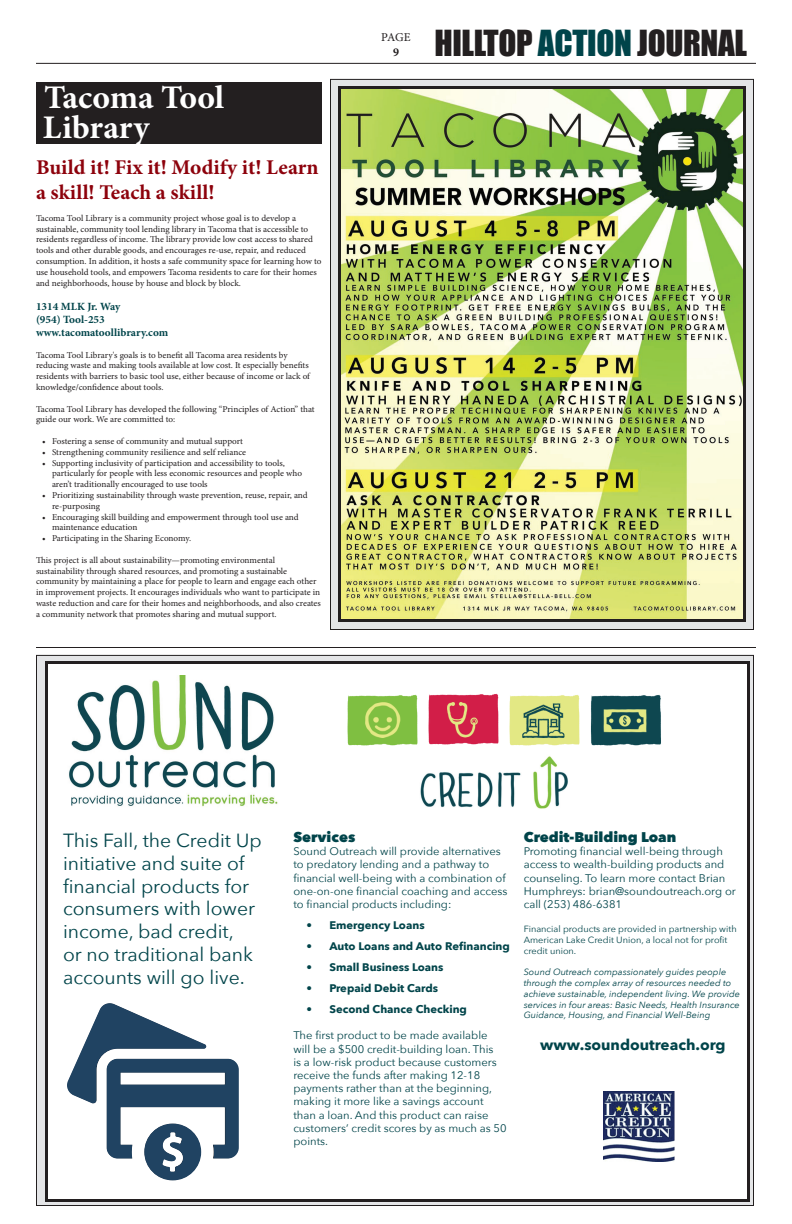
<style>
.page{position:relative;width:792px;height:1224px;background:#fff}
.page>*{position:absolute;margin:0;border:0;box-sizing:border-box;transform-origin:0 0}
.t1{font:33px "Impact";letter-spacing:-.01em;color:#231f20}
.t2{font:700 33px/29px "Minion Pro";color:#fff}
.t3{font:700 21px/25.2px "Minion Pro";color:#8d020c}
.t4{font:19px/22.8px "Avenir Next";color:#00444a}
.t5{font:700 15px "Avenir Next";color:#00444a}
.t6{font:800 14px "Avenir Next";color:#00444a}
.t7{font:12px "Minion Pro";color:#231f20}
.t8{font:700 12px "Minion Pro";color:#231f20}
.t9{font:11px/13.2px "Avenir Next";color:#00444a}
.t10{font:700 11px "Avenir Next";color:#00444a}
.t11{font:700 11px/13.2px "Minion Pro";color:#00444a}
.t12{font:9px/10.8px "Minion Pro";letter-spacing:-.005em;color:#231f20}
.t13{font:italic 9px/10.8px "Avenir Next";color:#00444a}
.t14{font:9px/10.8px "Avenir Next";color:#00444a}
.s1{color:#00444a}
</style>
<div class="page">
<hr style="left:36px;top:63px;width:720px;height:1px;background:#231f20">
<div style="left:36px;top:655px;width:718px;height:551px;background:#e4e5e7"></div>
<div style="left:46px;top:662px;width:702px;height:538px;background:#fff"></div>
<div style="left:45px;top:661px;width:705px;height:541px;border:3px solid #231f20"></div>
<div style="left:330px;top:79px;width:424px;height:551px;background:#e4e5e7"></div>
<img style="left:342px;top:90px;width:400px;height:528px">
<div style="left:338px;top:86px;width:408px;height:536px;border:3px solid #231f20"></div>
<div style="left:36px;top:82px;width:286px;height:62px;background:#231f20"></div>
<hr style="left:36px;top:647px;width:720px;height:1px;background:#231f20">
<img style="left:420px;top:756px;width:148px;height:53px">
<img style="left:69px;top:675px;width:209px;height:132px">
<img style="left:347px;top:695px;width:71px;height:51px">
<img style="left:428px;top:694px;width:71px;height:51px">
<img style="left:509px;top:695px;width:71px;height:51px">
<img style="left:590px;top:695px;width:71px;height:51px">
<img style="left:603px;top:1092px;width:72px;height:69px">
<svg style="left:67px;top:1003px;width:172px;height:178px"></svg>
<h1 class="t2" style="left:43px;top:83px;width:183px">Tacoma Tool<br>Library</h1>
<h2 class="t3" style="left:36px;top:155px;width:284px">Build it! Fix it! Modify it! Learn a skill! Teach a skill!</h2>
<p class="t12" style="left:36px;top:213px;width:287px">Tacoma Tool Library is a community project whose goal is to develop a sustainable, community tool lending library in Tacoma that is accessible to residents regardless of income. The library provide low cost access to shared tools and other durable goods, and encourages re-use, repair, and reduced consumption. In addition, it hosts a safe community space for learning how to use household tools, and empowers Tacoma residents to care for their homes and neighborhoods, house by house and block by block.</p>
<p class="t11" style="left:36px;top:299px;width:134px">1314 MLK Jr. Way<br>(954) Tool-253 www.tacomatoollibrary.com</p>
<p class="t12" style="left:36px;top:349px;width:276px">Tacoma Tool Library's goals is to benefit all Tacoma area residents by reducing waste and making tools available at low cost. It especially benefits residents with barriers to basic tool use, either because of income or lack of knowledge/confidence about tools.</p>
<p class="t12" style="left:36px;top:403px;width:280px">Tacoma Tool Library has developed the following “Principles of Action” that guide our work. We are committed to:</p>
<p class="t12" style="left:42px;top:436px;width:203px">• Fostering a sense of community and mutual support</p>
<p class="t12" style="left:42px;top:447px;width:206px">• Strengthening community resilience and self reliance</p>
<p class="t12" style="left:52px;top:457px;width:252px;text-indent:-10px">• Supporting inclusivity of participation and accessibility to tools, particularly for people with less economic resources and people who aren’t traditionally encouraged to use tools</p>
<p class="t12" style="left:52px;top:490px;width:257px;text-indent:-10px">• Prioritizing sustainability through waste prevention, reuse, repair, and re-purposing</p>
<p class="t12" style="left:52px;top:511px;width:248px;text-indent:-10px">• Encouraging skill building and empowerment through tool use and maintenance education</p>
<p class="t12" style="left:42px;top:533px;width:151px">• Participating in the Sharing Economy.</p>
<p class="t12" style="left:36px;top:555px;width:286px">This project is all about sustainability—promoting environmental sustainability through shared resources, and promoting a sustainable community by maintaining a place for people to learn and engage each other in improvement projects. It encourages individuals who want to participate in waste reduction and care for their homes and neighborhoods, and also creates a community network that promotes sharing and mutual support.</p>
<h3 class="t7" style="left:381px;top:30px;width:31px">PAGE</h3>
<h3 class="t8" style="left:393px;top:44px;width:7px">9</h3>
<h1 class="t1" style="left:434px;top:17px;width:314px">HILLTOP <span class="s1">ACTION</span> JOURNAL</h1>
<h3 class="t4" style="left:63px;top:828px;width:200px">This Fall, the Credit Up initiative and suite of financial products for consumers with lower income, bad credit,<br>or no traditional bank accounts will go live.</h3>
<h3 class="t6" style="left:293px;top:828px;width:63px">Services</h3>
<p class="t9" style="left:293px;top:844px;width:215px">Sound Outreach will provide alternatives to predatory lending and a pathway to financial well-being with a combination of one-on-one financial coaching and access to financial products including:</p>
<p class="t10" style="left:306px;top:916px;width:120px">• Emergency Loans</p>
<p class="t10" style="left:306px;top:937px;width:205px">• Auto Loans and Auto Refinancing</p>
<p class="t10" style="left:306px;top:958px;width:139px">• Small Business Loans</p>
<p class="t10" style="left:306px;top:979px;width:133px">• Prepaid Debit Cards</p>
<p class="t10" style="left:306px;top:1000px;width:162px">• Second Chance Checking</p>
<p class="t9" style="left:293px;top:1028px;width:215px">The first product to be made available will be a $500 credit-building loan. This<br>is a low-risk product because customers receive the funds after making 12-18 payments rather than at the beginning, making it more like a savings account than a loan. And this product can raise customers’ credit scores by as much as 50 points.</p>
<h3 class="t6" style="left:524px;top:828px;width:154px">Credit-Building Loan</h3>
<p class="t9" style="left:524px;top:844px;width:214px">Promoting financial well-being through access to wealth-building products and counseling. To learn more contact Brian Humphreys: brian@soundoutreach.org or call (253) 486-6381</p>
<p class="t14" style="left:524px;top:923px;width:214px">Financial products are provided in partnership with<br>American Lake Credit Union, a local not for profit credit union.</p>
<p class="t13" style="left:524px;top:966px;width:218px">Sound Outreach compassionately guides people through the complex array of resources needed to achieve sustainable, independent living. We provide services in four areas: Basic Needs, Health Insurance Guidance, Housing, and Financial Well-Being</p>
<h3 class="t5" style="left:540px;top:1031px;width:187px">www.soundoutreach.org</h3>
</div>
